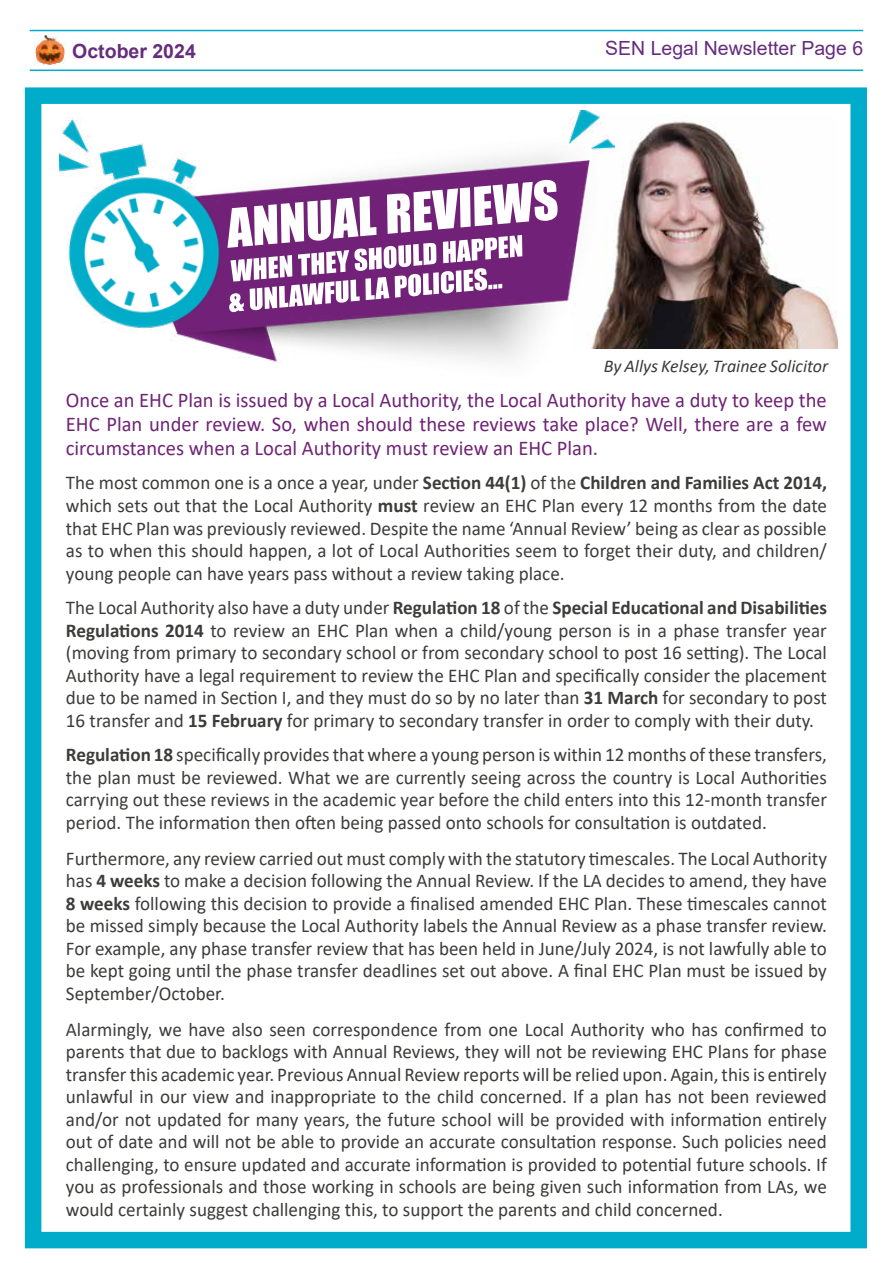
<style>
.page{position:relative;width:893px;height:1263px;background:#fff}
.page>*{position:absolute;margin:0;border:0;box-sizing:border-box;transform-origin:0 0}
.t1{font:21px/24px "Calibri";color:#6f2476;text-align:justify}
.t2{font:19.5px/22.5px "Calibri";color:#3c3c3b;text-align:justify}
.t3{font:19.5px "Arial";color:#662c7d}
.t4{font:700 19.5px "Arial";color:#662c7d}
.t5{font:italic 18px "Calibri";color:#3c3c3b}
.s1{font-weight:700}
</style>
<div class="page">
<hr style="left:30px;top:30px;width:833px;height:1px;background:#00acc9">
<hr style="left:30px;top:70px;width:833px;height:1px;background:#00acc9">
<div style="left:25px;top:87px;width:842px;height:1161px;border:16px solid #00acc9"></div>
<img style="left:614px;top:121px;width:224px;height:228px">
<img style="left:60px;top:111px;width:554px;height:251px">
<svg style="left:227px;top:180px;width:331px;height:132px"></svg>
<img style="left:34px;top:35px;width:32px;height:31px">
<p class="t4" style="left:72px;top:38px;width:125px">October 2024</p>
<p class="t3" style="left:605px;top:35px;width:259px">SEN Legal Newsletter Page 6</p>
<p class="t5" style="left:604px;top:353px;width:226px">By Allys Kelsey, Trainee Solicitor</p>
<p class="t1" style="left:66px;top:387px;width:763px">Once an EHC Plan is issued by a Local Authority, the Local Authority have a duty to keep the EHC Plan under review. So, when should these reviews take place? Well, there are a few circumstances when a Local Authority must review an EHC Plan.</p>
<p class="t2" style="left:66px;top:471px;width:763px">The most common one is a once a year, under <span class="s1">Section 44(1)</span> of the <span class="s1">Children and Families Act 2014, </span>which sets out that the Local Authority <span class="s1">must</span> review an EHC Plan every 12 months from the date that EHC Plan was previously reviewed. Despite the name ‘Annual Review’ being as clear as possible as to when this should happen, a lot of Local Authorities seem to forget their duty, and children/ young people can have years pass without a review taking place.</p>
<p class="t2" style="left:66px;top:596px;width:763px">The Local Authority also have a duty under <span class="s1">Regulation 18</span> of the <span class="s1">Special Educational and Disabilities Regulations 2014</span> to review an EHC Plan when a child/young person is in a phase transfer year (moving from primary to secondary school or from secondary school to post 16 setting). The Local Authority have a legal requirement to review the EHC Plan and specifically consider the placement due to be named in Section I, and they must do so by no later than <span class="s1">31 March</span> for secondary to post 16 transfer and <span class="s1">15 February</span> for primary to secondary transfer in order to comply with their duty.</p>
<p class="t2" style="left:66px;top:743px;width:763px"><span class="s1">Regulation 18</span> specifically provides that where a young person is within 12 months of these transfers, the plan must be reviewed. What we are currently seeing across the country is Local Authorities carrying out these reviews in the academic year before the child enters into this 12-month transfer period. The information then often being passed onto schools for consultation is outdated.</p>
<p class="t2" style="left:66px;top:846px;width:763px">Furthermore, any review carried out must comply with the statutory timescales. The Local Authority has <span class="s1">4 weeks</span> to make a decision following the Annual Review. If the LA decides to amend, they have <span class="s1">8 weeks</span> following this decision to provide a finalised amended EHC Plan. These timescales cannot be missed simply because the Local Authority labels the Annual Review as a phase transfer review.<br>For example, any phase transfer review that has been held in June/July 2024, is not lawfully able to be kept going until the phase transfer deadlines set out above. A final EHC Plan must be issued by September/October.</p>
<p class="t2" style="left:66px;top:1017px;width:762px">Alarmingly, we have also seen correspondence from one Local Authority who has confirmed to parents that due to backlogs with Annual Reviews, they will not be reviewing EHC Plans for phase transfer this academic year. Previous Annual Review reports will be relied upon. Again, this is entirely unlawful in our view and inappropriate to the child concerned. If a plan has not been reviewed and/or not updated for many years, the future school will be provided with information entirely out of date and will not be able to provide an accurate consultation response. Such policies need challenging, to ensure updated and accurate information is provided to potential future schools. If you as professionals and those working in schools are being given such information from LAs, we would certainly suggest challenging this, to support the parents and child concerned.</p>
</div>
